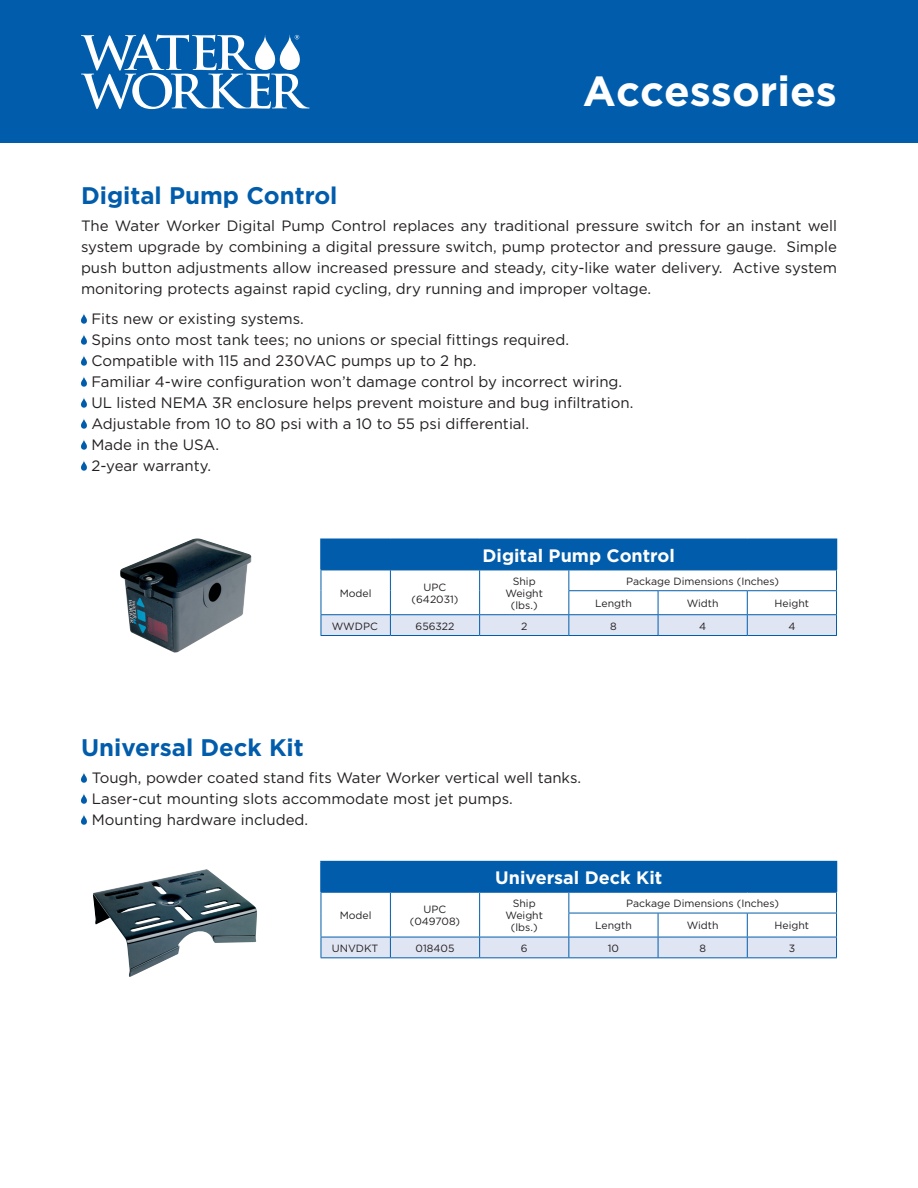
<style>
.page{position:relative;width:918px;height:1188px;background:#fff}
.page>*{position:absolute;margin:0;border:0;box-sizing:border-box;transform-origin:0 0}
.t1{font:700 42px "Gotham";color:#fff}
.t2{font:700 24px "Gotham";color:#015dab}
.t3{font:700 18px "Gotham";color:#fff}
.t4{font:15.15px "Gotham";color:#231f20}
.t5{font:15px/21px "Gotham";color:#231f20;text-align:justify}
.t6{font:10.5px/12px "Gotham";color:#231f20;text-align:center}
.s1{font-size:15.15px}
</style>
<div class="page">
<div style="left:0;top:0;width:918px;height:143px;background:#015dab"></div>
<img style="left:120px;top:538px;width:131px;height:115px">
<img style="left:93px;top:869px;width:164px;height:108px">
<div style="left:321px;top:539px;width:516px;height:31px;background:#015dab"></div>
<hr style="left:320px;top:538px;width:70px;height:2px;background:#015dab">
<hr style="left:320px;top:540px;width:2px;height:30px;background:#015dab">
<hr style="left:390px;top:538px;width:90px;height:2px;background:#015dab">
<hr style="left:480px;top:538px;width:89px;height:2px;background:#015dab">
<hr style="left:569px;top:538px;width:89px;height:2px;background:#015dab">
<hr style="left:658px;top:538px;width:89px;height:2px;background:#015dab">
<hr style="left:747px;top:538px;width:90px;height:2px;background:#015dab">
<svg style="left:321px;top:570px;width:516px;height:66px"></svg>
<hr style="left:390px;top:635px;width:90px;height:1px;background:#015dab">
<hr style="left:480px;top:635px;width:89px;height:1px;background:#015dab">
<svg style="left:81px;top:772px;width:6px;height:11px"></svg>
<svg style="left:81px;top:793px;width:6px;height:11px"></svg>
<svg style="left:81px;top:814px;width:6px;height:11px"></svg>
<div style="left:321px;top:862px;width:516px;height:30px;background:#015dab"></div>
<hr style="left:320px;top:861px;width:70px;height:1px;background:#015dab">
<hr style="left:320px;top:862px;width:2px;height:30px;background:#015dab">
<hr style="left:390px;top:861px;width:90px;height:1px;background:#015dab">
<hr style="left:480px;top:861px;width:89px;height:1px;background:#015dab">
<hr style="left:569px;top:861px;width:89px;height:1px;background:#015dab">
<hr style="left:658px;top:861px;width:89px;height:1px;background:#015dab">
<hr style="left:747px;top:861px;width:90px;height:1px;background:#015dab">
<svg style="left:321px;top:892px;width:516px;height:66px"></svg>
<hr style="left:390px;top:957px;width:90px;height:1px;background:#015dab">
<hr style="left:480px;top:957px;width:89px;height:1px;background:#015dab">
<svg style="left:81px;top:313px;width:6px;height:11px"></svg>
<svg style="left:81px;top:334px;width:6px;height:11px"></svg>
<svg style="left:81px;top:355px;width:6px;height:11px"></svg>
<svg style="left:81px;top:376px;width:6px;height:11px"></svg>
<svg style="left:81px;top:397px;width:6px;height:11px"></svg>
<svg style="left:81px;top:418px;width:6px;height:11px"></svg>
<svg style="left:81px;top:439px;width:6px;height:11px"></svg>
<svg style="left:81px;top:460px;width:6px;height:11px"></svg>
<svg style="left:81px;top:34px;width:229px;height:75px"></svg>
<p class="t1" style="left:583px;top:67px;width:256px">Accessories</p>
<p class="t2" style="left:81px;top:181px;width:258px">Digital Pump Control</p>
<p class="t5" style="left:81px;top:215px;width:758px">The Water Worker Digital Pump Control replaces any traditional pressure switch for an instant well system upgrade by combining a digital pressure switch, pump protector and pressure gauge. Simple push button adjustments allow increased pressure and steady, city-like water delivery. Active system monitoring protects against rapid cycling, dry running and improper voltage.</p>
<p class="t5" style="left:91px;top:308px;width:214px">Fits new or existing systems.</p>
<p class="t5" style="left:91px;top:329px;width:479px">Spins onto most tank tees; no unions or special fittings required.</p>
<p class="t4" style="left:91px;top:352px;width:386px">Compatible with 115 and 230VAC pumps up to 2 hp.</p>
<p class="t4" style="left:91px;top:373px;width:532px">Familiar 4-wire configuration won’t damage control by incorrect wiring.</p>
<p class="t5" style="left:91px;top:392px;width:544px"><span class="s1">UL listed NEMA 3R</span> enclosure helps prevent moisture and bug infiltration.</p>
<p class="t5" style="left:91px;top:413px;width:439px">Adjustable from 10 to 80 psi with a 10 to 55 psi differential.</p>
<p class="t5" style="left:91px;top:434px;width:129px">Made in the USA.</p>
<p class="t5" style="left:91px;top:455px;width:121px">2-year warranty.</p>
<p class="t3" style="left:483px;top:545px;width:194px">Digital Pump Control</p>
<p class="t6" style="left:340px;top:587px;width:33px">Model</p>
<p class="t6" style="left:412px;top:581px;width:48px">UPC (642031)</p>
<p class="t6" style="left:505px;top:575px;width:39px">Ship<br>Weight</p>
<p class="t6" style="left:511px;top:599px;width:28px">(lbs.)</p>
<p class="t6" style="left:626px;top:575px;width:154px">Package Dimensions (Inches)</p>
<p class="t6" style="left:595px;top:597px;width:38px">Length</p>
<p class="t6" style="left:687px;top:597px;width:33px">Width</p>
<p class="t6" style="left:775px;top:597px;width:36px">Height</p>
<p class="t6" style="left:332px;top:620px;width:48px">WWDPC</p>
<p class="t6" style="left:416px;top:620px;width:40px">656322</p>
<p class="t6" style="left:521px;top:620px;width:8px">2</p>
<p class="t6" style="left:610px;top:620px;width:8px">8</p>
<p class="t6" style="left:699px;top:620px;width:9px">4</p>
<p class="t6" style="left:788px;top:620px;width:9px">4</p>
<p class="t2" style="left:81px;top:733px;width:224px">Universal Deck Kit</p>
<p class="t5" style="left:92px;top:767px;width:491px">Tough, powder coated stand fits Water Worker vertical well tanks.</p>
<p class="t5" style="left:92px;top:788px;width:423px">Laser-cut mounting slots accommodate most jet pumps.</p>
<p class="t5" style="left:92px;top:809px;width:218px">Mounting hardware included.</p>
<p class="t3" style="left:495px;top:868px;width:169px">Universal Deck Kit</p>
<p class="t6" style="left:340px;top:909px;width:33px">Model</p>
<p class="t6" style="left:410px;top:903px;width:52px">UPC (049708)</p>
<p class="t6" style="left:505px;top:897px;width:39px">Ship<br>Weight</p>
<p class="t6" style="left:511px;top:921px;width:28px">(lbs.)</p>
<p class="t6" style="left:626px;top:897px;width:154px">Package Dimensions (Inches)</p>
<p class="t6" style="left:595px;top:920px;width:38px">Length</p>
<p class="t6" style="left:687px;top:920px;width:33px">Width</p>
<p class="t6" style="left:775px;top:920px;width:36px">Height</p>
<p class="t6" style="left:332px;top:942px;width:48px">UNVDKT</p>
<p class="t6" style="left:416px;top:942px;width:40px">018405</p>
<p class="t6" style="left:521px;top:942px;width:8px">6</p>
<p class="t6" style="left:608px;top:942px;width:13px">10</p>
<p class="t6" style="left:699px;top:942px;width:8px">8</p>
<p class="t6" style="left:789px;top:942px;width:8px">3</p>
</div>
